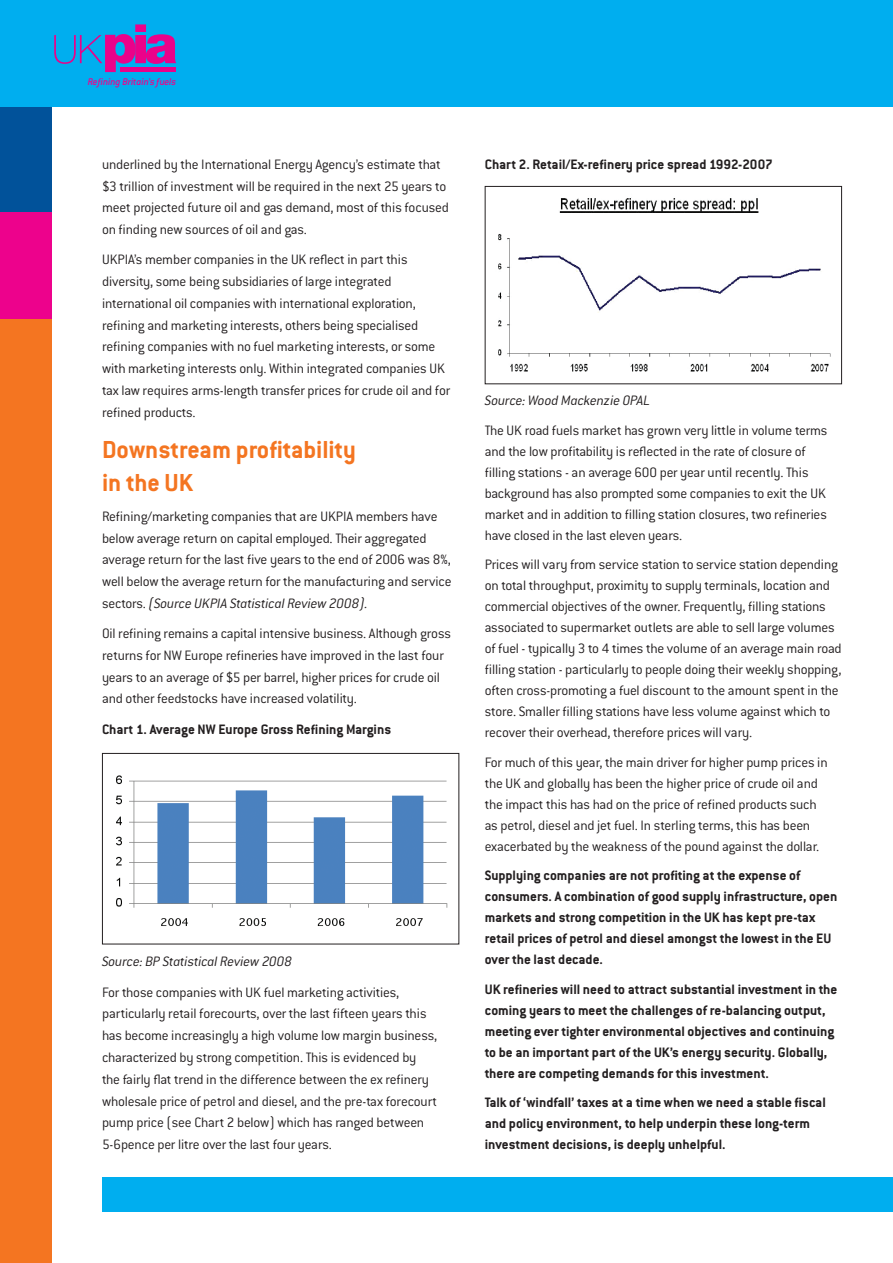
<style>
.page{position:relative;width:893px;height:1263px;background:#fff}
.page>*{position:absolute;margin:0;border:0;box-sizing:border-box;transform-origin:0 0}
.t1{font:700 27px/32.4px "Conduit ITC";color:#f47521}
.t2{font:300 15px/21px "Conduit ITC";letter-spacing:-.015em;color:#231f20}
.t3{font:700 15px/21px "Conduit ITC";color:#231f20}
.t4{font:italic 300 15px "Conduit ITC";letter-spacing:-.01em;color:#231f20}
.t5{font:italic 500 10.65px "Conduit ITC";letter-spacing:-.01em;color:#ed028c}
.s1{font-style:italic}
</style>
<div class="page">
<div style="left:0;top:0;width:51px;height:1263px;background:#f47521"></div>
<div style="left:0;top:106px;width:51px;height:107px;background:#01529a"></div>
<div style="left:0;top:213px;width:51px;height:106px;background:#ed028c"></div>
<div style="left:0;top:0;width:893px;height:106px;background:#00aeef"></div>
<svg style="left:54px;top:24px;width:122px;height:48px"></svg>
<hr style="left:120px;top:68px;width:56px;height:4px;background:#ea028a">
<img style="left:116px;top:775px;width:332px;height:151px">
<div style="left:102px;top:753px;width:357px;height:191px;border:1px solid #231f20"></div>
<img style="left:498px;top:198px;width:333px;height:174px">
<div style="left:485px;top:186px;width:357px;height:198px;border:1px solid #231f20"></div>
<div style="left:102px;top:1178px;width:791px;height:34px;background:#00aeef"></div>
<p class="t5" style="left:88px;top:76px;width:90px">Refining Britain’s fuels</p>
<p class="t2" style="left:102px;top:153px;width:348px;line-height:21.8px">underlined by the International Energy Agency’s estimate that $3 trillion of investment will be required in the next 25 years to meet projected future oil and gas demand, most of this focused on finding new sources of oil and gas.</p>
<p class="t2" style="left:102px;top:249px;width:350px;line-height:21.9px">UKPIA’s member companies in the UK reflect in part this diversity, some being subsidiaries of large integrated international oil companies with international exploration, refining and marketing interests, others being specialised refining companies with no fuel marketing interests, or some with marketing interests only. Within integrated companies UK tax law requires arms-length transfer prices for crude oil and for refined products.</p>
<h1 class="t1" style="left:102px;top:433px;width:256px">Downstream profitability in the UK</h1>
<p class="t2" style="left:102px;top:505px;width:351px;line-height:21.8px">Refining/marketing companies that are UKPIA members have below average return on capital employed. Their aggregated average return for the last five years to the end of 2006 was 8%, well below the average return for the manufacturing and service sectors. <span class="s1">(Source UKPIA Statistical Review 2008).</span></p>
<p class="t2" style="left:102px;top:623px;width:350px;line-height:21.8px">Oil refining remains a capital intensive business. Although gross returns for NW Europe refineries have improved in the last four years to an average of $5 per barrel, higher prices for crude oil and other feedstocks have increased volatility.</p>
<p class="t3" style="left:102px;top:718px;width:291px">Chart 1. Average NW Europe Gross Refining Margins</p>
<p class="t4" style="left:102px;top:953px;width:192px">Source: BP Statistical Review 2008</p>
<p class="t2" style="left:102px;top:981px;width:337px;line-height:21.9px">For those companies with UK fuel marketing activities, particularly retail forecourts, over the last fifteen years this has become increasingly a high volume low margin business, characterized by strong competition. This is evidenced by the fairly flat trend in the difference between the ex refinery wholesale price of petrol and diesel, and the pre-tax forecourt pump price (see Chart 2 below) which has ranged between 5-6pence per litre over the last four years.</p>
<p class="t3" style="left:485px;top:153px;width:289px">Chart 2. Retail/Ex-refinery price spread 1992-2007</p>
<p class="t4" style="left:485px;top:392px;width:167px">Source: Wood Mackenzie OPAL</p>
<p class="t2" style="left:485px;top:420px;width:344px">The UK road fuels market has grown very little in volume terms and the low profitability is reflected in the rate of closure of filling stations - an average 600 per year until recently. This background has also prompted some companies to exit the UK market and in addition to filling station closures, two refineries have closed in the last eleven years.</p>
<p class="t2" style="left:485px;top:554px;width:358px">Prices will vary from service station to service station depending on total throughput, proximity to supply terminals, location and commercial objectives of the owner. Frequently, filling stations associated to supermarket outlets are able to sell large volumes of fuel - typically 3 to 4 times the volume of an average main road filling station - particularly to people doing their weekly shopping, often cross-promoting a fuel discount to the amount spent in the store. Smaller filling stations have less volume against which to recover their overhead, therefore prices will vary.</p>
<p class="t2" style="left:485px;top:752px;width:344px">For much of this year, the main driver for higher pump prices in the UK and globally has been the higher price of crude oil and the impact this has had on the price of refined products such as petrol, diesel and jet fuel. In sterling terms, this has been exacerbated by the weakness of the pound against the dollar.</p>
<p class="t3" style="left:485px;top:865px;width:354px">Supplying companies are not profiting at the expense of consumers. A combination of good supply infrastructure, open markets and strong competition in the UK has kept pre-tax retail prices of petrol and diesel amongst the lowest in the EU over the last decade.</p>
<p class="t3" style="left:485px;top:978px;width:354px">UK refineries will need to attract substantial investment in the coming years to meet the challenges of re-balancing output, meeting ever tighter environmental objectives and continuing to be an important part of the UK’s energy security. Globally, there are competing demands for this investment.</p>
<p class="t3" style="left:485px;top:1092px;width:343px">Talk of ‘windfall’ taxes at a time when we need a stable fiscal and policy environment, to help underpin these long-term investment decisions, is deeply unhelpful.</p>
</div>
